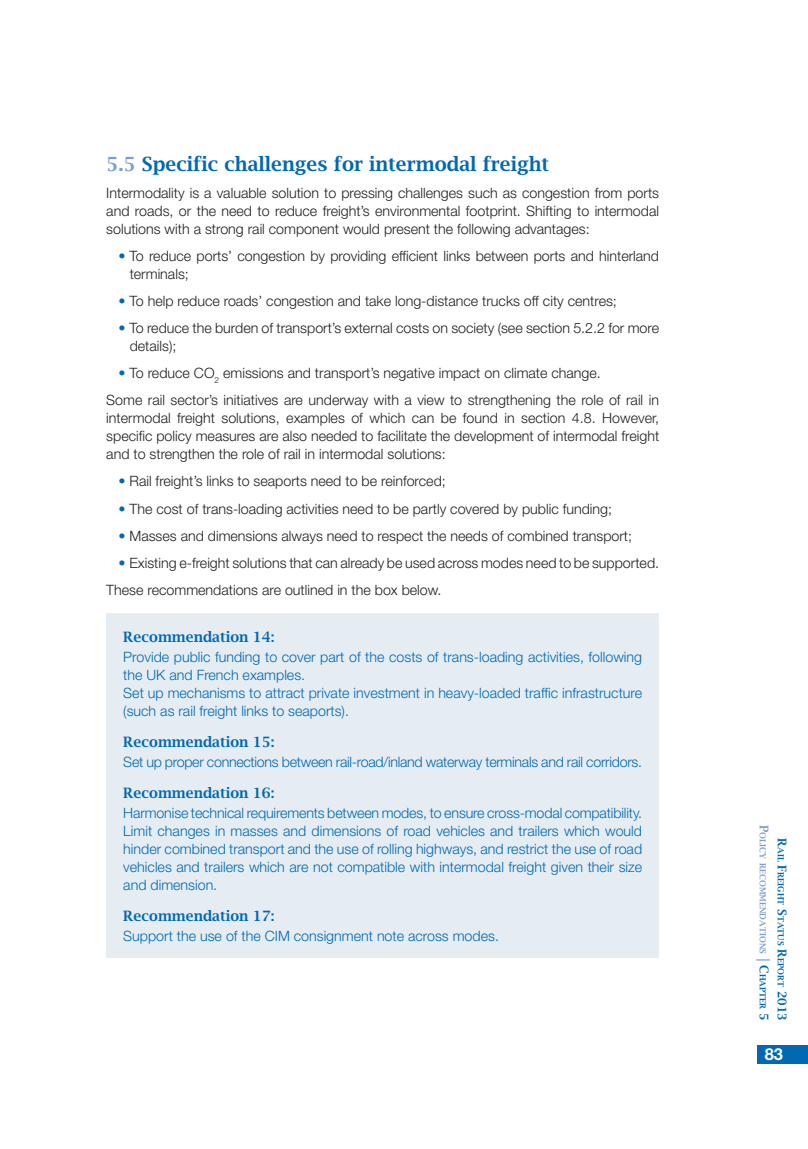
<style>
.page{position:relative;width:808px;height:1149px;background:#fff}
.page>*{position:absolute;margin:0;border:0;box-sizing:border-box;transform-origin:0 0}
.t1{font:19.5px "Lucida Bright Demibold";color:#0168b3}
.t2{font:700 16.5px "Helvetica Neue LT Std";color:#fff}
.t3{font:300 14.25px/18px "Helvetica Neue LT Std";color:#231f20}
.t4{font:300 14.25px/18px "Helvetica Neue LT Std";color:#0168b3}
.t5{font:300 14.25px "Helvetica Neue LT Std";letter-spacing:-.02em;color:#0168b3}
.t6{font:14.25px "Lucida Bright Demibold";color:#0168b3}
.t7{font:8.4px/18px "Lucida Bright Demibold";color:#0168b3;text-align:right}
.s1{color:#7c9fd2}
.s2{color:#0168b3}
.s3{font-size:12px}
.s4{font-size:12px;color:#7c9fd2}
.s5{font-size:15px;color:#7c9fd2}
</style>
<div class="page">
<div style="left:106px;top:613px;width:553px;height:344px;background:#e5edf3"></div>
<div style="left:757px;top:1044px;width:51px;height:19px;background:#0168b3"></div>
<h1 class="t1" style="left:106px;top:152px;width:444px"><span class="s1">5.5</span> Specific challenges for intermodal freight</h1>
<p class="t3" style="left:106px;top:184px;width:554px;text-align:justify">Intermodality is a valuable solution to pressing challenges such as congestion from ports and roads, or the need to reduce freight’s environmental footprint. Shifting to intermodal solutions with a strong rail component would present the following advantages:</p>
<p class="t3" style="left:130px;top:247px;width:531px;text-indent:-11px"><span class="s2">•</span> To reduce ports’ congestion by providing efficient links between ports and hinterland terminals;</p>
<p class="t3" style="left:118px;top:292px;width:500px"><span class="s2">•</span> To help reduce roads’ congestion and take long-distance trucks off city centres;</p>
<p class="t3" style="left:130px;top:319px;width:531px;text-indent:-11px"><span class="s2">•</span> To reduce the burden of transport’s external costs on society (see section 5.2.2 for more details);</p>
<p class="t3" style="left:106px;top:359px;width:554px;line-height:27px;text-indent:12px"><span class="s2">•</span> To reduce CO<sub>2</sub> emissions and transport’s negative impact on climate change.<br>Some rail sector’s initiatives are underway with a view to strengthening the role of rail in</p>
<p class="t3" style="left:106px;top:409px;width:554px;text-align:justify">intermodal freight solutions, examples of which can be found in section 4.8. However, specific policy measures are also needed to facilitate the development of intermodal freight and to strengthen the role of rail in intermodal solutions:</p>
<p class="t3" style="left:118px;top:472px;width:329px"><span class="s2">•</span> Rail freight’s links to seaports need to be reinforced;</p>
<p class="t3" style="left:118px;top:499px;width:495px"><span class="s2">•</span> The cost of trans-loading activities need to be partly covered by public funding;</p>
<p class="t3" style="left:118px;top:526px;width:515px"><span class="s2">•</span> Masses and dimensions always need to respect the needs of combined transport;</p>
<p class="t3" style="left:106px;top:548px;width:554px;line-height:27px;text-indent:12px"><span class="s2">•</span> Existing e-freight solutions that can already be used across modes need to be supported.<br>These recommendations are outlined in the box below.</p>
<p class="t6" style="left:123px;top:627px;width:153px">Recommendation 14:</p>
<p class="t4" style="left:123px;top:647px;width:520px">Provide public funding to cover part of the costs of trans-loading activities, following the UK and French examples.<br>Set up mechanisms to attract private investment in heavy-loaded traffic infrastructure (such as rail freight links to seaports).</p>
<p class="t6" style="left:123px;top:732px;width:153px">Recommendation 15:</p>
<p class="t5" style="left:123px;top:752px;width:520px">Set up proper connections between rail-road/inland waterway terminals and rail corridors.</p>
<p class="t6" style="left:123px;top:783px;width:153px">Recommendation 16:</p>
<p class="t4" style="left:123px;top:803px;width:520px;text-align:justify">Harmonise technical requirements between modes, to ensure cross-modal compatibility.<br>Limit changes in masses and dimensions of road vehicles and trailers which would hinder combined transport and the use of rolling highways, and restrict the use of road vehicles and trailers which are not compatible with intermodal freight given their size and dimension.</p>
<p class="t6" style="left:123px;top:906px;width:153px">Recommendation 17:</p>
<p class="t4" style="left:123px;top:926px;width:377px">Support the use of the CIM consignment note across modes.</p>
<p class="t7" style="left:790px;top:824px;width:197px;rotate:90deg"><span class="s3">R</span>ail <span class="s3">F</span>reight <span class="s3">S</span>tatus <span class="s3">R</span>eport <span class="s3">2013<br></span><span class="s4">P</span><span class="s1">olicy recommendations</span> <span class="s5">|</span> <span class="s3">C</span>hapter <span class="s3">5</span></p>
<p class="t2" style="left:765px;top:1043px;width:20px">83</p>
</div>
